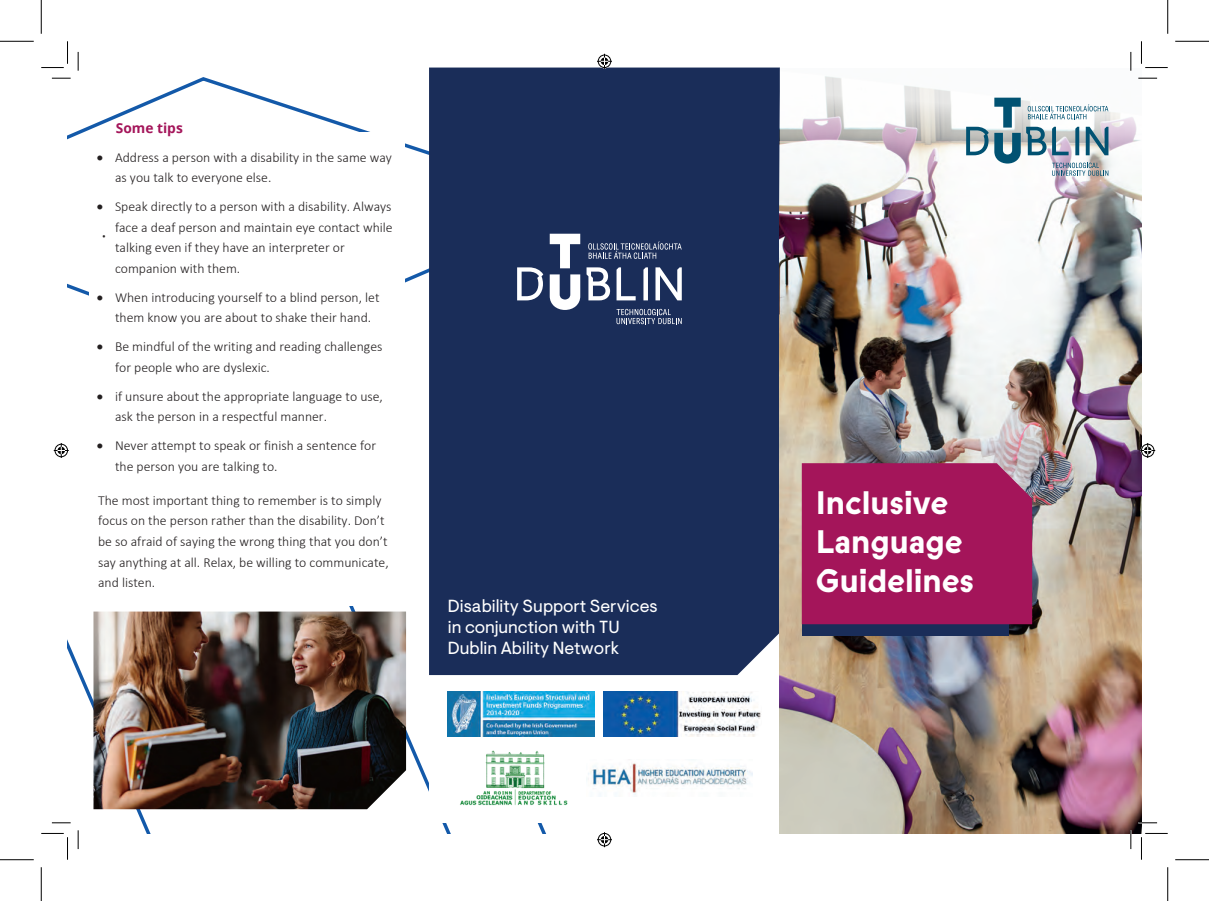
<style>
.page{position:relative;width:1209px;height:901px;background:#fff}
.page>*{position:absolute;margin:0;border:0;box-sizing:border-box;transform-origin:0 0}
.t1{font:700 32.5px/39px "Prophet";color:#fff}
.t2{font:17.5px/21px "Visuelt";color:#fff}
.t3{font:300 13.75px/20.4px "Calibri";color:#231f20}
.t4{font:700 13.75px "Open Sans";color:#a4155a}
.t5{font:10px "Open Sans";color:#231f20}
</style>
<div class="page">
<svg style="left:68px;top:77px;width:478px;height:756px"></svg>
<div style="left:89px;top:132px;width:316px;height:473px;background:#fff"></div>
<div style="left:429px;top:675px;width:351px;height:147px;background:#fff"></div>
<div style="left:429px;top:67px;width:351px;height:608px;background:#1a2d59"></div>
<img style="left:780px;top:69px;width:361px;height:764px">
<div style="left:802px;top:623px;width:206px;height:12px;background:#1a2d59"></div>
<div style="left:802px;top:463px;width:230px;height:161px;background:#a4155a"></div>
<svg style="left:1027px;top:104px;width:81px;height:15px"></svg>
<svg style="left:1085px;top:127px;width:23px;height:28px"></svg>
<svg style="left:1052px;top:127px;width:16px;height:28px"></svg>
<svg style="left:1075px;top:127px;width:4px;height:28px"></svg>
<svg style="left:994px;top:98px;width:26px;height:29px"></svg>
<svg style="left:994px;top:133px;width:26px;height:30px"></svg>
<svg style="left:1026px;top:127px;width:20px;height:28px"></svg>
<svg style="left:966px;top:127px;width:22px;height:28px"></svg>
<svg style="left:1052px;top:162px;width:56px;height:14px"></svg>
<svg style="left:588px;top:241px;width:94px;height:18px;background:#475679"></svg>
<svg style="left:655px;top:267px;width:27px;height:33px"></svg>
<svg style="left:616px;top:267px;width:19px;height:33px"></svg>
<svg style="left:643px;top:267px;width:5px;height:33px"></svg>
<svg style="left:550px;top:234px;width:30px;height:34px"></svg>
<svg style="left:550px;top:274px;width:30px;height:36px"></svg>
<svg style="left:586px;top:267px;width:24px;height:33px"></svg>
<svg style="left:517px;top:267px;width:26px;height:33px"></svg>
<svg style="left:616px;top:309px;width:65px;height:15px"></svg>
<img style="left:448px;top:691px;width:146px;height:45px">
<img style="left:604px;top:691px;width:157px;height:45px">
<img style="left:460px;top:750px;width:108px;height:56px">
<img style="left:586px;top:763px;width:166px;height:33px">
<img style="left:93px;top:611px;width:313px;height:198px">
<svg style="left:52px;top:77px;width:19px;height:2px"></svg>
<svg style="left:1138px;top:77px;width:19px;height:2px"></svg>
<svg style="left:52px;top:821px;width:19px;height:2px"></svg>
<svg style="left:1138px;top:821px;width:19px;height:2px"></svg>
<svg style="left:77px;top:52px;width:2px;height:19px"></svg>
<svg style="left:77px;top:830px;width:2px;height:18px"></svg>
<svg style="left:1130px;top:52px;width:1px;height:19px"></svg>
<svg style="left:1130px;top:830px;width:1px;height:18px"></svg>
<svg style="left:41px;top:41px;width:27px;height:27px"></svg>
<svg style="left:41px;top:833px;width:27px;height:26px"></svg>
<svg style="left:1141px;top:41px;width:26px;height:27px"></svg>
<svg style="left:1141px;top:833px;width:26px;height:26px"></svg>
<svg style="left:597px;top:54px;width:15px;height:15px"></svg>
<svg style="left:597px;top:832px;width:15px;height:15px"></svg>
<svg style="left:54px;top:443px;width:15px;height:15px"></svg>
<svg style="left:1140px;top:443px;width:15px;height:15px"></svg>
<hr style="left:0;top:41px;width:34px;height:1px;background:#000">
<hr style="left:1175px;top:41px;width:34px;height:1px;background:#000">
<hr style="left:0;top:859px;width:34px;height:1px;background:#000">
<hr style="left:1175px;top:859px;width:34px;height:1px;background:#000">
<hr style="left:41px;top:0;width:1px;height:34px;background:#000">
<hr style="left:41px;top:867px;width:1px;height:33px;background:#000">
<hr style="left:1167px;top:0;width:1px;height:34px;background:#000">
<hr style="left:1167px;top:867px;width:1px;height:33px;background:#000">
<p class="t4" style="left:116px;top:118px;width:68px">Some tips</p>
<p class="t3" style="left:115px;top:147px;width:278px;text-indent:-18px">• Address a person with a disability in the same way as you talk to everyone else.</p>
<p class="t3" style="left:115px;top:196px;width:279px;text-indent:-18px">• Speak directly to a person with a disability. Always face a deaf person and maintain eye contact while talking even if they have an interpreter or companion with them.</p>
<p class="t3" style="left:115px;top:287px;width:266px;text-indent:-18px">• When introducing yourself to a blind person, let them know you are about to shake their hand.</p>
<p class="t3" style="left:115px;top:336px;width:269px;text-indent:-18px">• Be mindful of the writing and reading challenges for people who are dyslexic.</p>
<p class="t3" style="left:115px;top:386px;width:269px;text-indent:-18px">• if unsure about the appropriate language to use, ask the person in a respectful manner.</p>
<p class="t3" style="left:115px;top:435px;width:262px;text-indent:-18px">• Never attempt to speak or finish a sentence for the person you are talking to.</p>
<p class="t5" style="left:102px;top:229px;width:5px">•</p>
<p class="t3" style="left:98px;top:489px;width:292px">The most important thing to remember is to simply focus on the person rather than the disability. Don’t be so afraid of saying the wrong thing that you don’t say anything at all. Relax, be willing to communicate, and listen.</p>
<p class="t2" style="left:448px;top:595px;width:211px">Disability Support Services in conjunction with TU<br>Dublin Ability Network</p>
<h1 class="t1" style="left:816px;top:483px;width:160px">Inclusive<br>Language<br>Guidelines</h1>
</div>
